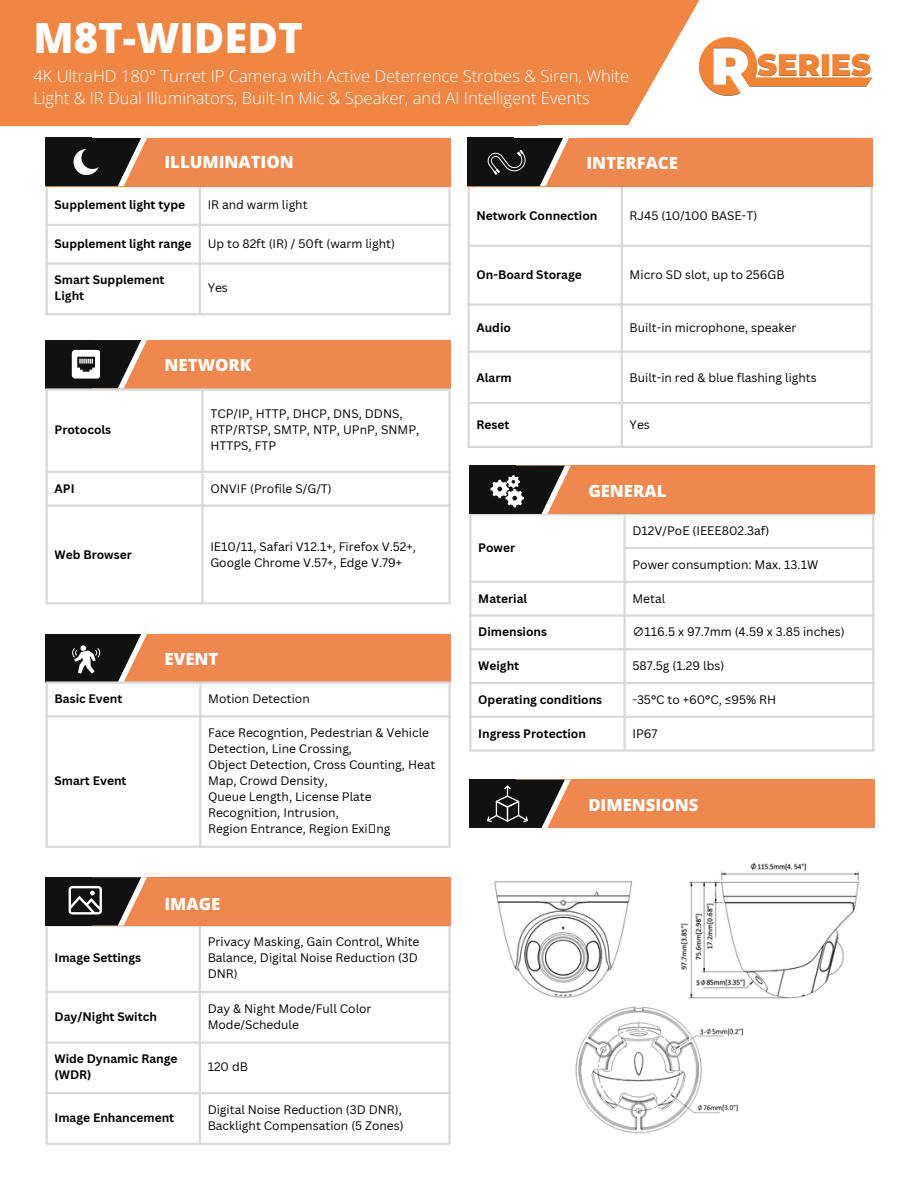
<style>
.page{position:relative;width:918px;height:1188px;background:#fff}
.page>*{position:absolute;margin:0;border:0;box-sizing:border-box;transform-origin:0 0}
.t1{font:800 41.7px "Open Sans";color:#fff}
.t2{font:800 16.8px "Open Sans";color:#fff}
.t3{font:300 16.5px/22px "Open Sans";color:#fff}
.t4{font:12px/16px "Canva Sans";color:#000}
.t5{font:700 12px/16px "Canva Sans";color:#000}
.s1{font-family:"Noto Sans CJ Ksc"}
</style>
<div class="page">
<svg style="left:538px;top:0;width:161px;height:125px;fill:#f08644"></svg>
<div style="left:0;top:0;width:538px;height:125px;background:#f08644"></div>
<div style="left:46px;top:634px;width:405px;height:48px;background:#ee884e"></div>
<div style="left:46px;top:634px;width:46px;height:48px;background:#111"></div>
<svg style="left:72px;top:634px;width:75px;height:47px"></svg>
<div style="left:46px;top:340px;width:405px;height:48px;background:#ee884e"></div>
<div style="left:46px;top:340px;width:46px;height:48px;background:#111"></div>
<svg style="left:71px;top:340px;width:76px;height:48px"></svg>
<hr style="left:46px;top:684px;width:2px;height:162px;background:#d9d9d9">
<hr style="left:199px;top:684px;width:2px;height:162px;background:#d9d9d9">
<hr style="left:448px;top:684px;width:3px;height:162px;background:#d9d9d9">
<hr style="left:46px;top:681px;width:405px;height:3px;background:#d9d9d9">
<hr style="left:46px;top:715px;width:405px;height:2px;background:#d9d9d9">
<hr style="left:46px;top:846px;width:405px;height:2px;background:#d9d9d9">
<hr style="left:46px;top:391px;width:2px;height:211px;background:#d9d9d9">
<hr style="left:201px;top:391px;width:3px;height:211px;background:#d9d9d9">
<hr style="left:448px;top:391px;width:3px;height:211px;background:#d9d9d9">
<hr style="left:46px;top:388px;width:405px;height:3px;background:#d9d9d9">
<hr style="left:46px;top:471px;width:405px;height:2px;background:#d9d9d9">
<hr style="left:46px;top:505px;width:405px;height:2px;background:#d9d9d9">
<hr style="left:46px;top:602px;width:405px;height:2px;background:#d9d9d9">
<img style="left:699px;top:37px;width:173px;height:59px">
<hr style="left:46px;top:187px;width:2px;height:126px;background:#d9d9d9">
<hr style="left:199px;top:187px;width:2px;height:126px;background:#d9d9d9">
<hr style="left:448px;top:187px;width:3px;height:126px;background:#d9d9d9">
<hr style="left:46px;top:185px;width:405px;height:2px;background:#d9d9d9">
<hr style="left:46px;top:224px;width:405px;height:2px;background:#d9d9d9">
<hr style="left:46px;top:262px;width:405px;height:3px;background:#d9d9d9">
<hr style="left:46px;top:313px;width:405px;height:2px;background:#d9d9d9">
<hr style="left:46px;top:927px;width:2px;height:216px;background:#d9d9d9">
<hr style="left:199px;top:927px;width:2px;height:216px;background:#d9d9d9">
<hr style="left:448px;top:927px;width:3px;height:216px;background:#d9d9d9">
<hr style="left:46px;top:924px;width:405px;height:3px;background:#d9d9d9">
<hr style="left:46px;top:991px;width:405px;height:2px;background:#d9d9d9">
<hr style="left:46px;top:1041px;width:405px;height:3px;background:#d9d9d9">
<hr style="left:46px;top:1092px;width:405px;height:2px;background:#d9d9d9">
<hr style="left:46px;top:1143px;width:405px;height:2px;background:#d9d9d9">
<hr style="left:468px;top:187px;width:2px;height:259px;background:#d9d9d9">
<hr style="left:621px;top:187px;width:2px;height:259px;background:#d9d9d9">
<hr style="left:870px;top:187px;width:3px;height:259px;background:#d9d9d9">
<hr style="left:468px;top:185px;width:405px;height:2px;background:#d9d9d9">
<hr style="left:468px;top:245px;width:405px;height:2px;background:#d9d9d9">
<hr style="left:468px;top:303px;width:405px;height:3px;background:#d9d9d9">
<hr style="left:468px;top:351px;width:405px;height:2px;background:#d9d9d9">
<hr style="left:468px;top:402px;width:405px;height:2px;background:#d9d9d9">
<hr style="left:468px;top:446px;width:405px;height:2px;background:#d9d9d9">
<hr style="left:469px;top:515px;width:3px;height:234px;background:#d9d9d9">
<hr style="left:623px;top:515px;width:3px;height:234px;background:#d9d9d9">
<hr style="left:872px;top:515px;width:2px;height:234px;background:#d9d9d9">
<hr style="left:469px;top:513px;width:405px;height:2px;background:#d9d9d9">
<hr style="left:623px;top:547px;width:251px;height:2px;background:#d9d9d9">
<hr style="left:469px;top:581px;width:405px;height:2px;background:#d9d9d9">
<hr style="left:469px;top:614px;width:405px;height:3px;background:#d9d9d9">
<hr style="left:469px;top:648px;width:405px;height:2px;background:#d9d9d9">
<hr style="left:469px;top:682px;width:405px;height:2px;background:#d9d9d9">
<hr style="left:469px;top:716px;width:405px;height:2px;background:#d9d9d9">
<hr style="left:469px;top:749px;width:405px;height:3px;background:#d9d9d9">
<div style="left:46px;top:138px;width:405px;height:48px;background:#ee884e"></div>
<div style="left:46px;top:138px;width:46px;height:48px;background:#111"></div>
<svg style="left:73px;top:138px;width:74px;height:48px"></svg>
<div style="left:46px;top:877px;width:405px;height:49px;background:#ee884e"></div>
<div style="left:46px;top:877px;width:46px;height:49px;background:#111"></div>
<svg style="left:68px;top:877px;width:79px;height:49px"></svg>
<div style="left:468px;top:138px;width:405px;height:48px;background:#ee884e"></div>
<div style="left:468px;top:138px;width:46px;height:48px;background:#111"></div>
<svg style="left:487px;top:138px;width:82px;height:48px"></svg>
<div style="left:469px;top:466px;width:405px;height:48px;background:#ee884e"></div>
<div style="left:469px;top:466px;width:47px;height:48px;background:#111"></div>
<svg style="left:490px;top:466px;width:81px;height:48px"></svg>
<div style="left:469px;top:780px;width:405px;height:48px;background:#ee884e"></div>
<div style="left:469px;top:780px;width:47px;height:48px;background:#111"></div>
<img style="left:494px;top:862px;width:365px;height:137px">
<img style="left:547px;top:979px;width:214px;height:155px">
<svg style="left:487px;top:780px;width:84px;height:48px"></svg>
<p class="t1" style="left:33px;top:8px;width:271px">M8T-WIDEDT</p>
<p class="t3" style="left:33px;top:64px;width:597px">4K UltraHD 180° Turret IP Camera with Active Deterrence Strobes &amp; Siren, White<br>Light &amp; IR Dual Illuminators, Built-In Mic &amp; Speaker, and AI Intelligent Events</p>
<p class="t2" style="left:164px;top:150px;width:131px">ILLUMINATION</p>
<p class="t5" style="left:55px;top:196px;width:132px">Supplement light type</p>
<p class="t4" style="left:208px;top:196px;width:101px">IR and warm light</p>
<p class="t5" style="left:55px;top:235px;width:139px">Supplement light range</p>
<p class="t4" style="left:208px;top:235px;width:189px">Up to 82ft (IR) / 50ft (warm light)</p>
<h2 class="t5" style="left:55px;top:272px;width:112px">Smart Supplement<br>Light</h2>
<p class="t4" style="left:208px;top:280px;width:22px">Yes</p>
<p class="t5" style="left:55px;top:422px;width:58px">Protocols</p>
<p class="t2" style="left:165px;top:353px;width:88px">NETWORK</p>
<p class="t4" style="left:210px;top:406px;width:210px">TCP/IP, HTTP, DHCP, DNS, DDNS,<br>RTP/RTSP, SMTP, NTP, UPnP, SNMP,<br>HTTPS, FTP</p>
<p class="t5" style="left:55px;top:480px;width:22px">API</p>
<h2 class="t4" style="left:210px;top:480px;width:123px">ONVIF (Profile S/G/T)</h2>
<p class="t5" style="left:55px;top:546px;width:79px">Web Browser</p>
<p class="t4" style="left:210px;top:538px;width:207px">IE10/11, Safari V12.1+, Firefox V.52+,<br>Google Chrome V.57+, Edge V.79+</p>
<h1 class="t2" style="left:165px;top:647px;width:55px">EVENT</h1>
<p class="t5" style="left:55px;top:691px;width:69px">Basic Event</p>
<p class="t4" style="left:208px;top:691px;width:103px">Motion Detection</p>
<h2 class="t5" style="left:55px;top:773px;width:74px">Smart Event</h2>
<p class="t5" style="left:55px;top:950px;width:88px">Image Settings</p>
<p class="t4" style="left:208px;top:725px;width:222px">Face Recogntion, Pedestrian &amp; Vehicle<br>Detection, Line Crossing,</p>
<p class="t4" style="left:208px;top:757px;width:229px">Object Detection, Cross Counting, Heat<br>Map, Crowd Density,</p>
<p class="t4" style="left:208px;top:789px;width:165px">Queue Length, License Plate<br>Recognition, Intrusion,</p>
<p class="t4" style="left:208px;top:821px;width:184px">Region Entrance, Region Exi ng</p>
<p class="t2" style="left:164px;top:892px;width:57px">IMAGE</p>
<p class="t4" style="left:208px;top:934px;width:213px">Privacy Masking, Gain Control, White<br>Balance, Digital Noise Reduction (3D<br>DNR)</p>
<p class="t5" style="left:55px;top:1008px;width:104px">Day/Night Switch</p>
<p class="t4" style="left:208px;top:1000px;width:165px">Day &amp; Night Mode/Full Color<br>Mode/Schedule</p>
<p class="t5" style="left:55px;top:1051px;width:124px">Wide Dynamic Range (WDR)</p>
<p class="t4" style="left:208px;top:1059px;width:42px">120 dB</p>
<p class="t5" style="left:55px;top:1109px;width:121px">Image Enhancement</p>
<h2 class="t4" style="left:208px;top:1101px;width:197px">Digital Noise Reduction (3D DNR),<br>Backlight Compensation (5 Zones)</h2>
<p class="t2" style="left:586px;top:151px;width:93px">INTERFACE</p>
<p class="t5" style="left:477px;top:207px;width:122px">Network Connection</p>
<p class="t4" style="left:630px;top:207px;width:129px">RJ45 (10/100 BASE-T)</p>
<p class="t5" style="left:477px;top:266px;width:107px">On-Board Storage</p>
<p class="t4" style="left:630px;top:266px;width:157px">Micro SD slot, up to 256GB</p>
<p class="t5" style="left:477px;top:320px;width:36px">Audio</p>
<p class="t4" style="left:630px;top:320px;width:168px">Built-in microphone, speaker</p>
<p class="t5" style="left:477px;top:369px;width:37px">Alarm</p>
<p class="t4" style="left:630px;top:369px;width:189px">Built-in red &amp; blue flashing lights</p>
<p class="t5" style="left:477px;top:416px;width:35px">Reset</p>
<h2 class="t4" style="left:630px;top:416px;width:22px">Yes</h2>
<p class="t5" style="left:478px;top:539px;width:38px">Power</p>
<p class="t2" style="left:588px;top:479px;width:80px">GENERAL</p>
<p class="t4" style="left:632px;top:522px;width:138px">D12V/PoE (IEEE802.3af)</p>
<p class="t4" style="left:632px;top:556px;width:187px">Power consumption: Max. 13.1W</p>
<p class="t5" style="left:478px;top:590px;width:50px">Material</p>
<p class="t4" style="left:632px;top:590px;width:34px">Metal</p>
<p class="t5" style="left:478px;top:624px;width:70px">Dimensions</p>
<p class="t4" style="left:632px;top:624px;width:214px"><span class="s1">∅</span>116.5 x 97.7mm (4.59 x 3.85 inches)</p>
<p class="t5" style="left:478px;top:657px;width:43px">Weight</p>
<p class="t4" style="left:632px;top:657px;width:93px">587.5g (1.29 lbs)</p>
<p class="t5" style="left:478px;top:691px;width:125px">Operating conditions</p>
<p class="t4" style="left:632px;top:691px;width:145px">-35°C to +60°C, ≤95% RH</p>
<h2 class="t5" style="left:478px;top:725px;width:109px">Ingress Protection</h2>
<p class="t4" style="left:632px;top:725px;width:27px">IP67</p>
<p class="t2" style="left:588px;top:793px;width:112px">DIMENSIONS</p>
</div>
